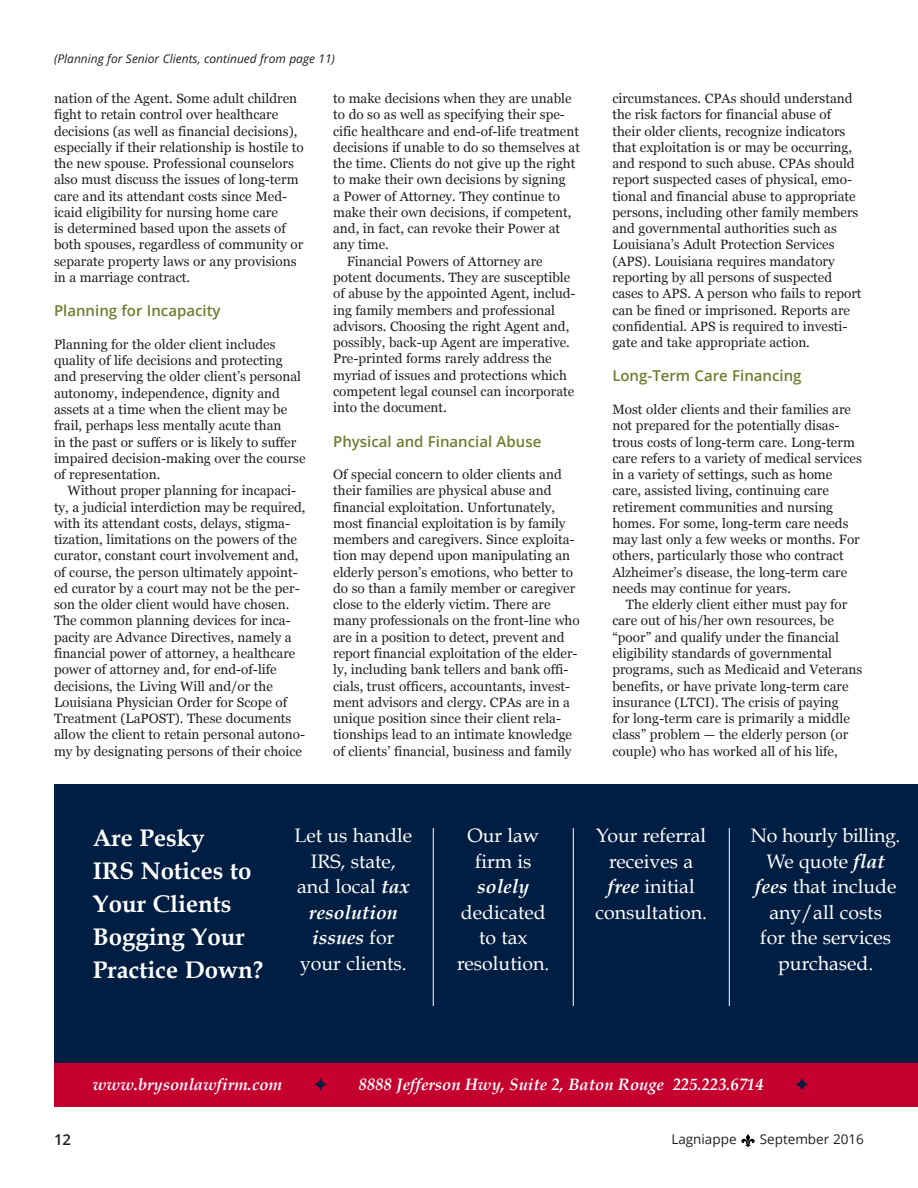
<style>
.page{position:relative;width:918px;height:1188px;background:#fff}
.page>*{position:absolute;margin:0;border:0;box-sizing:border-box;transform-origin:0 0}
.t1{font:700 24px/33px "Book Antiqua";color:#fff}
.t2{font:19.5px/25.5px "Book Antiqua";color:#fff;text-align:center}
.t3{font:19.5px "Book Antiqua";letter-spacing:-.02em;color:#fff}
.t4{font:800 18px "Avenir";color:#fff}
.t5{font:italic 700 16.5px "Book Antiqua";color:#fff}
.t6{font:600 15px "Open Sans";color:#6f7d30}
.t7{font:600 15px "Open Sans";color:#231f20}
.t8{font:13.5px/16.2px "Georgia";color:#231f20}
.t9{font:13.5px "Open Sans";color:#231f20}
.t10{font:italic 12px "Open Sans";color:#231f20}
.s1{font-weight:700;font-style:italic}
</style>
<div class="page">
<svg style="left:741px;top:1134px;width:14px;height:13px"></svg>
<div style="left:54px;top:784px;width:864px;height:278px;background:#001e41"></div>
<div style="left:54px;top:1063px;width:864px;height:43px;background:#c5002e"></div>
<hr style="left:433px;top:828px;width:1px;height:178px;background:#fff">
<hr style="left:573px;top:828px;width:1px;height:178px;background:#fff">
<hr style="left:729px;top:828px;width:1px;height:178px;background:#fff">
<p class="t10" style="left:54px;top:51px;width:283px">(Planning for Senior Clients, continued from page 11)</p>
<p class="t8" style="left:54px;top:90px;width:251px">nation of the Agent. Some adult children fight to retain control over healthcare decisions (as well as financial decisions), especially if their relationship is hostile to the new spouse. Professional counselors also must discuss the issues of long-term care and its attendant costs since Med&shy;icaid eligibility for nursing home care<br>is determined based upon the assets of both spouses, regardless of community or separate property laws or any provisions in a marriage contract.</p>
<p class="t6" style="left:54px;top:301px;width:168px">Planning for Incapacity</p>
<p class="t8" style="left:54px;top:336px;width:253px">Planning for the older client includes quality of life decisions and protecting and preserving the older client’s personal autonomy, independence, dignity and assets at a time when the client may be frail, perhaps less mentally acute than<br>in the past or suffers or is likely to suffer impaired decision-making over the course of representation.</p>
<p class="t8" style="left:54px;top:482px;width:253px;text-indent:14px">Without proper planning for incapaci&shy;ty, a judicial interdiction may be required, with its attendant costs, delays, stigma&shy;tization, limitations on the powers of the curator, constant court involvement and, of course, the person ultimately appoint&shy;ed curator by a court may not be the per&shy;son the older client would have chosen.<br>The common planning devices for inca&shy;pacity are Advance Directives, namely a financial power of attorney, a healthcare power of attorney and, for end-of-life decisions, the Living Will and/or the Louisiana Physician Order for Scope of Treatment (LaPOST). These documents allow the client to retain personal autono&shy;my by designating persons of their choice</p>
<p class="t8" style="left:333px;top:90px;width:248px">to make decisions when they are unable to do so as well as specifying their spe&shy;cific healthcare and end-of-life treatment decisions if unable to do so themselves at the time. Clients do not give up the right to make their own decisions by signing<br>a Power of Attorney. They continue to make their own decisions, if competent, and, in fact, can revoke their Power at any time.</p>
<p class="t8" style="left:333px;top:252px;width:244px;text-indent:14px">Financial Powers of Attorney are potent documents. They are susceptible of abuse by the appointed Agent, includ&shy;ing family members and professional advisors. Choosing the right Agent and, possibly, back-up Agent are imperative.<br>Pre-printed forms rarely address the myriad of issues and protections which competent legal counsel can incorporate into the document.</p>
<p class="t6" style="left:333px;top:431px;width:210px">Physical and Financial Abuse</p>
<p class="t8" style="left:333px;top:466px;width:248px">Of special concern to older clients and their families are physical abuse and financial exploitation. Unfortunately, most financial exploitation is by family members and caregivers. Since exploita&shy;tion may depend upon manipulating an elderly person’s emotions, who better to do so than a family member or caregiver close to the elderly victim. There are many professionals on the front-line who are in a position to detect, prevent and report financial exploitation of the elder&shy;ly, including bank tellers and bank offi&shy;cials, trust officers, accountants, invest&shy;ment advisors and clergy. CPAs are in a unique position since their client rela&shy;tionships lead to an intimate knowledge of clients’ financial, business and family</p>
<p class="t8" style="left:612px;top:90px;width:251px">circumstances. CPAs should understand the risk factors for financial abuse of their older clients, recognize indicators that exploitation is or may be occurring, and respond to such abuse. CPAs should report suspected cases of physical, emo&shy;tional and financial abuse to appropriate persons, including other family members and governmental authorities such as Louisiana’s Adult Protection Services (APS). Louisiana requires mandatory reporting by all persons of suspected cases to APS. A person who fails to report can be fined or imprisoned. Reports are confidential. APS is required to investi&shy;gate and take appropriate action.</p>
<p class="t6" style="left:612px;top:366px;width:191px">Long-Term Care Financing</p>
<p class="t8" style="left:612px;top:401px;width:251px">Most older clients and their families are not prepared for the potentially disas&shy;trous costs of long-term care. Long-term care refers to a variety of medical services in a variety of settings, such as home care, assisted living, continuing care retirement communities and nursing homes. For some, long-term care needs may last only a few weeks or months. For others, particularly those who contract Alzheimer’s disease, the long-term care needs may continue for years.</p>
<p class="t8" style="left:612px;top:596px;width:251px;text-indent:14px">The elderly client either must pay for care out of his/her own resources, be “poor” and qualify under the financial eligibility standards of governmental programs, such as Medicaid and Veterans benefits, or have private long-term care insurance (LTCI). The crisis of paying<br>for long-term care is primarily a middle class” problem — the elderly person (or couple) who has worked all of his life,</p>
<p class="t1" style="left:93px;top:822px;width:113px">Are Pesky</p>
<p class="t1" style="left:93px;top:855px;width:172px">IRS Notices to<br>Your Clients<br>Bogging Your<br>Practice Down?</p>
<p class="t2" style="left:294px;top:823px;width:119px">Let us handle<br>IRS, state, and local <span class="s1">tax resolution issues</span> for</p>
<p class="t2" style="left:300px;top:950px;width:108px">your clients.</p>
<p class="t4" style="left:454px;top:817px;width:92px">Our firm is</p>
<p class="t2" style="left:467px;top:823px;width:73px">Our law</p>
<p class="t2" style="left:461px;top:848px;width:86px">firm is <span class="s1">solely </span>dedicated</p>
<p class="t2" style="left:457px;top:925px;width:93px">to tax resolution.</p>
<p class="t2" style="left:596px;top:823px;width:112px">Your referral</p>
<p class="t2" style="left:609px;top:848px;width:86px">receives a</p>
<p class="t2" style="left:596px;top:874px;width:113px"><span class="s1">free</span> initial consultation.</p>
<p class="t3" style="left:751px;top:823px;width:151px">No hourly billing.</p>
<p class="t2" style="left:755px;top:848px;width:143px">We quote <span class="s1">flat fees</span> that include any/all costs for the services purchased.</p>
<p class="t5" style="left:93px;top:1075px;width:191px">www.brysonlawfirm.com</p>
<p class="t5" style="left:359px;top:1075px;width:406px">8888 Jefferson Hwy, Suite 2, Baton Rouge 225.223.6714</p>
<p class="t7" style="left:54px;top:1130px;width:19px">12</p>
<p class="t9" style="left:671px;top:1130px;width:67px">Lagniappe</p>
<p class="t9" style="left:760px;top:1130px;width:106px">September 2016</p>
</div>
